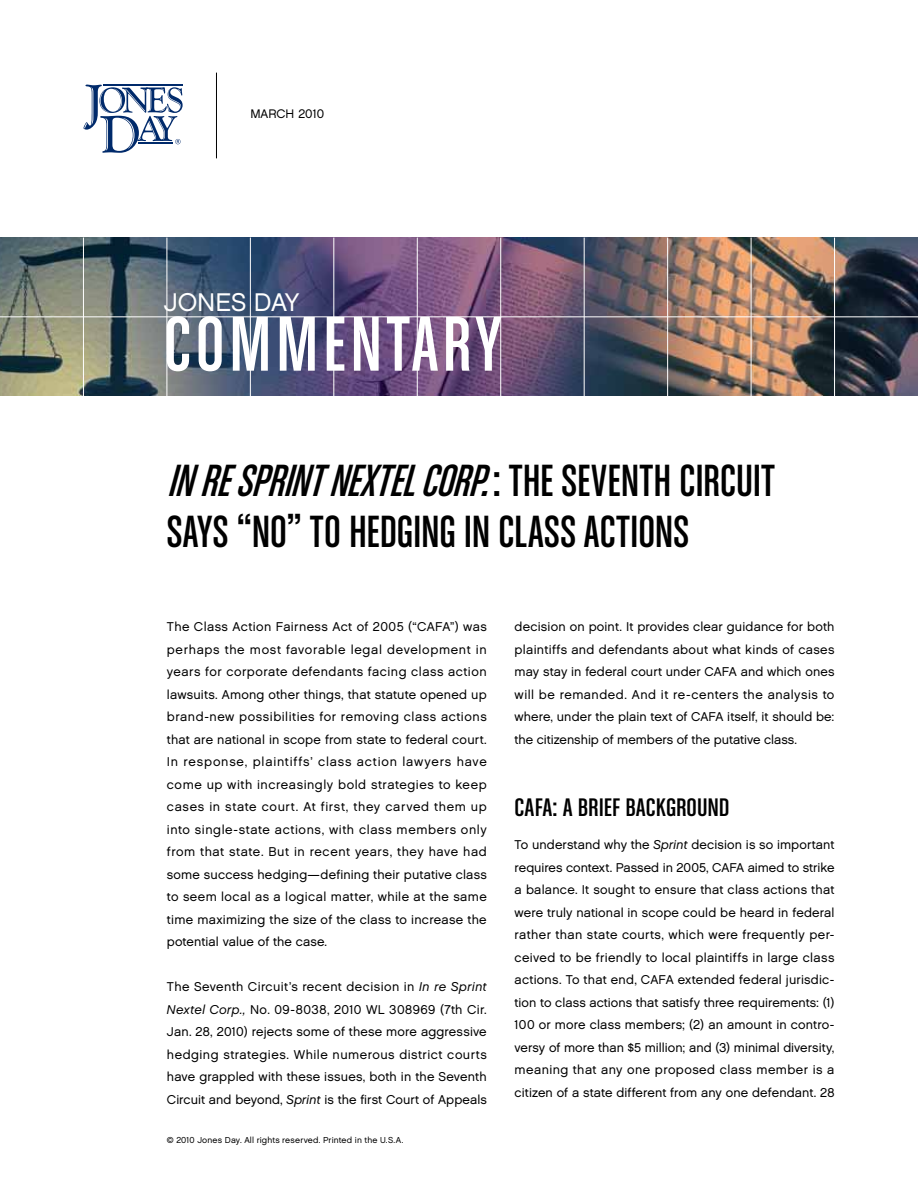
<style>
.page{position:relative;width:918px;height:1188px;background:#fff}
.page>*{position:absolute;margin:0;border:0;box-sizing:border-box;transform-origin:0 0}
.t1{font:82.5px "Chalet Comprime Cologne Sixty";letter-spacing:.055em;color:#fff}
.t2{font:48px/51px "Chalet Comprime Cologne Sixty";color:#000}
.t3{font:27px "Chalet Comprime Cologne Sixty";letter-spacing:.01em;color:#000;scale:1.1 1}
.t4{font:25.5px "Chalet London Nineteen Sixty";letter-spacing:-.005em;color:#fff}
.t5{font:12.75px/22.5px "Chalet London Nineteen Sixty";letter-spacing:.005em;color:#000;text-align:justify}
.t6{font:12.3px "Chalet London Nineteen Sixty";color:#000}
.t7{font:8.7px "Chalet London Nineteen Sixty";letter-spacing:.02em;color:#000}
.s1{font-style:italic}
.s2{font-family:"Chalet Oblique London"}
</style>
<div class="page">
<img style="left:0;top:237px;width:918px;height:158px">
<hr style="left:167px;top:238px;width:1px;height:160px;background:#fff">
<hr style="left:83px;top:238px;width:1px;height:160px;background:#fff">
<hr style="left:250px;top:238px;width:1px;height:160px;background:#fff">
<hr style="left:334px;top:238px;width:1px;height:160px;background:#fff">
<hr style="left:417px;top:238px;width:1px;height:160px;background:#fff">
<hr style="left:500px;top:238px;width:1px;height:160px;background:#fff">
<hr style="left:584px;top:238px;width:1px;height:160px;background:#fff">
<hr style="left:667px;top:238px;width:1px;height:160px;background:#fff">
<hr style="left:751px;top:238px;width:1px;height:160px;background:#fff">
<hr style="left:834px;top:238px;width:1px;height:160px;background:#fff">
<hr style="left:0;top:317px;width:918px;height:1px;background:#fff">
<hr style="left:216px;top:73px;width:1px;height:85px;background:#000">
<svg style="left:83px;top:85px;width:100px;height:68px"></svg>
<p class="t6" style="left:250px;top:106px;width:75px">March 2010</p>
<h3 class="t4" style="left:164px;top:286px;width:137px">JONES DAY</h3>
<h1 class="t1" style="left:164px;top:299px;width:339px">COMMENTARY</h1>
<h2 class="t2" style="left:167px;top:454px;width:597px"><span class="s1">INRE SPRINT NEXTELCORP.</span>: THE SEVENTH CIRCUIT<br>SAYS “NO” TO HEDGING IN CLASS ACTIONS</h2>
<p class="t5" style="left:167px;top:615px;width:321px">The Class Action Fairness Act of 2005 (“CAFA”) was perhaps the most favorable legal development in years for corporate defendants facing class action lawsuits. Among other things, that statute opened up brand-new possibilities for removing class actions that are national in scope from state to federal court.<br>In response, plaintiffs’ class action lawyers have come up with increasingly bold strategies to keep cases in state court. At first, they carved them up into single-state actions, with class members only from that state. But in recent years, they have had some success hedging—defining their putative class to seem local as a logical matter, while at the same time maximizing the size of the class to increase the potential value of the case.</p>
<p class="t5" style="left:167px;top:975px;width:321px">The Seventh Circuit’s recent decision in <span class="s2">In re Sprint Nextel Corp.,</span> No. 09-8038, 2010 WL 308969 (7th Cir.<br>Jan. 28, 2010) rejects some of these more aggressive hedging strategies. While numerous district courts have grappled with these issues, both in the Seventh Circuit and beyond, <span class="s2">Sprint</span> is the first Court of Appeals</p>
<p class="t7" style="left:167px;top:1134px;width:238px">© 2010 Jones Day. All rights reserved. Printed in the U.S.A.</p>
<p class="t5" style="left:515px;top:615px;width:321px">decision on point. It provides clear guidance for both plaintiffs and defendants about what kinds of cases may stay in federal court under CAFA and which ones will be remanded. And it re-centers the analysis to where, under the plain text of CAFA itself, it should be: the citizenship of members of the putative class.</p>
<h3 class="t3" style="left:515px;top:793px;width:197px">CAFA: A BRIEF BACKGROUND</h3>
<p class="t5" style="left:515px;top:834px;width:321px">To understand why the <span class="s2">Sprint</span> decision is so important requires context. Passed in 2005, CAFA aimed to strike a balance. It sought to ensure that class actions that were truly national in scope could be heard in federal rather than state courts, which were frequently per&shy;ceived to be friendly to local plaintiffs in large class actions. To that end, CAFA extended federal jurisdic&shy;tion to class actions that satisfy three requirements: (1)<br>100 or more class members; (2) an amount in contro&shy;versy of more than $5 million; and (3) minimal diversity, meaning that any one proposed class member is a citizen of a state different from any one defendant. 28</p>
</div>
